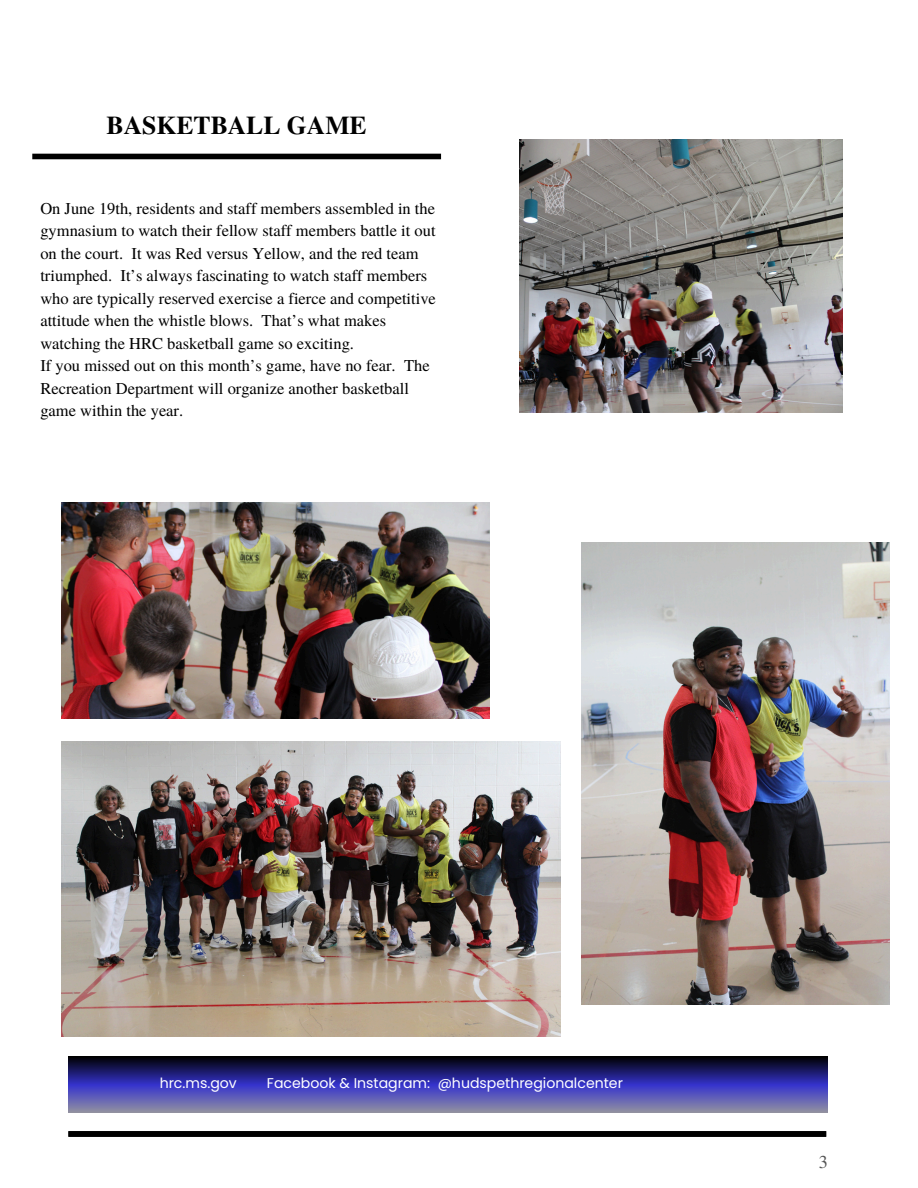
<style>
.page{position:relative;width:918px;height:1188px;background:#fff}
.page>*{position:absolute;margin:0;border:0;box-sizing:border-box;transform-origin:0 0}
.t1{font:700 25.65px "Te X Gyre Termes";color:#000}
.t2{font:18.15px "Te X Gyre Termes";color:#545454}
.t3{font:16.5px/22.5px "Te X Gyre Termes";color:#000}
.t4{font:14.1px "Poppins";color:#fff}
</style>
<div class="page">
<div style="left:68px;top:1131px;width:758px;height:6px;background:#000"></div>
<svg style="left:68px;top:1056px;width:760px;height:56px;background:#3d3b8b"></svg>
<div style="left:32px;top:154px;width:409px;height:5px;background:#000"></div>
<img style="left:520px;top:139px;width:323px;height:274px">
<img style="left:61px;top:741px;width:500px;height:296px">
<img style="left:582px;top:543px;width:307px;height:461px">
<img style="left:61px;top:502px;width:429px;height:216px">
<p class="t1" style="left:107px;top:105px;width:262px">BASKETBALL GAME</p>
<p class="t3" style="left:40px;top:196px;width:397px">On June 19th, residents and staff members assembled in the gymnasium to watch their fellow staff members battle it out on the court. It was Red versus Yellow, and the red team triumphed. It’s always fascinating to watch staff members who are typically reserved exercise a fierce and competitive attitude when the whistle blows. That’s what makes watching the HRC basketball game so exciting.<br>If you missed out on this month’s game, have no fear. The Recreation Department will organize another basketball game within the year.</p>
<p class="t4" style="left:160px;top:1074px;width:79px">hrc.ms.gov</p>
<p class="t4" style="left:267px;top:1074px;width:357px">Facebook &amp; Instagram: @hudspethregionalcenter</p>
<p class="t2" style="left:819px;top:1148px;width:11px">3</p>
</div>
